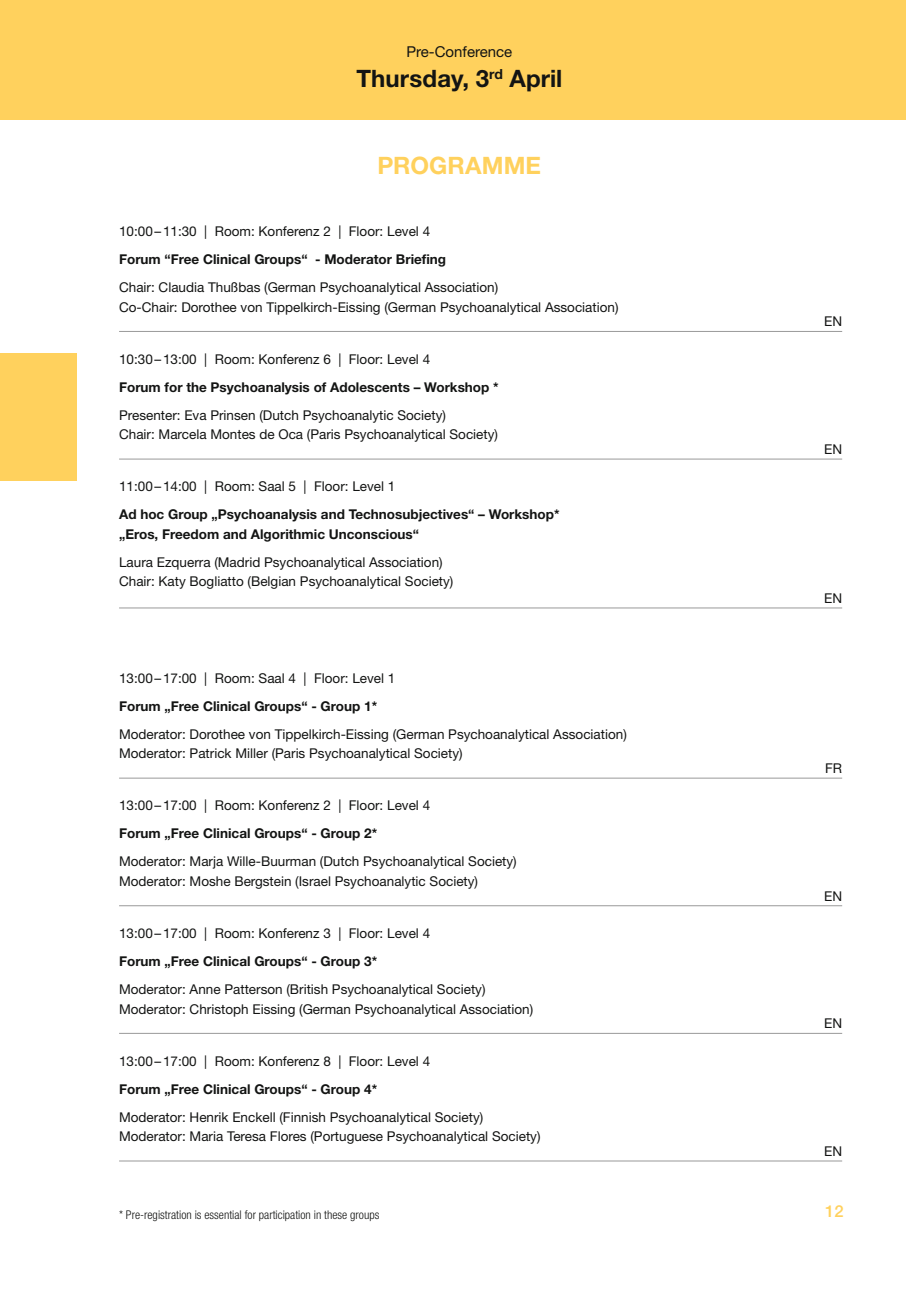
<style>
.page{position:relative;width:906px;height:1289px;background:#fff}
.page>*{position:absolute;margin:0;border:0;box-sizing:border-box;transform-origin:0 0}
.t1{font:700 24px "Helvetica Neue";letter-spacing:.005em;color:#131413}
.t2{font:700 24px "Helvetica Neue";letter-spacing:.005em;color:#ffd15d}
.t3{font:500 16.5px "Helvetica Neue";color:#ffd15d}
.t4{font:15px "Helvetica Neue";color:#131413}
.t5{font:13.5px/19.5px "Helvetica Neue";color:#131413}
.t6{font:700 13.5px/19.5px "Helvetica Neue";color:#131413}
.t7{font:300 condensed 12px "Helvetica Neue";color:#131413}
</style>
<div class="page">
<div style="left:0;top:0;width:906px;height:119px;background:#ffd15d"></div>
<div style="left:0;top:353px;width:77px;height:127px;background:#ffd15d"></div>
<hr style="left:119px;top:607px;width:723px;height:1px;background:#999">
<hr style="left:119px;top:777px;width:723px;height:1px;background:#999">
<hr style="left:119px;top:905px;width:723px;height:1px;background:#999">
<hr style="left:119px;top:1032px;width:723px;height:1px;background:#999">
<hr style="left:119px;top:1160px;width:723px;height:1px;background:#999">
<hr style="left:119px;top:331px;width:723px;height:1px;background:#999">
<hr style="left:119px;top:458px;width:723px;height:1px;background:#999">
<p class="t4" style="left:406px;top:43px;width:107px">Pre-Conference</p>
<h1 class="t1" style="left:356px;top:64px;width:208px">Thursday, 3<sup>rd</sup> April</h1>
<h1 class="t2" style="left:377px;top:151px;width:165px">PROGRAMME</h1>
<p class="t5" style="left:119px;top:221px;width:312px">10:00–11:30 | Room: Konferenz 2 | Floor: Level 4</p>
<p class="t6" style="left:119px;top:249px;width:328px">Forum “Free Clinical Groups“ - Moderator Briefing</p>
<p class="t5" style="left:119px;top:277px;width:501px">Chair: Claudia Thußbas (German Psychoanalytical Association)<br>Co-Chair: Dorothee von Tippelkirch-Eissing (German Psychoanalytical Association)</p>
<p class="t5" style="left:119px;top:349px;width:312px">10:30–13:00 | Room: Konferenz 6 | Floor: Level 4</p>
<p class="t6" style="left:119px;top:377px;width:381px">Forum for the Psychoanalysis of Adolescents – Workshop *</p>
<p class="t5" style="left:119px;top:405px;width:380px">Presenter: Eva Prinsen (Dutch Psychoanalytic Society)<br>Chair: Marcela Montes de Oca (Paris Psychoanalytical Society)</p>
<p class="t5" style="left:119px;top:476px;width:278px">11:00–14:00 | Room: Saal 5 | Floor: Level 1</p>
<p class="t6" style="left:119px;top:504px;width:442px">Ad hoc Group „Psychoanalysis and Technosubjectives“ – Workshop* „Eros, Freedom and Algorithmic Unconscious“</p>
<p class="t5" style="left:119px;top:552px;width:336px">Laura Ezquerra (Madrid Psychoanalytical Association)<br>Chair: Katy Bogliatto (Belgian Psychoanalytical Society)</p>
<p class="t5" style="left:119px;top:668px;width:278px">13:00–17:00 | Room: Saal 4 | Floor: Level 1</p>
<p class="t6" style="left:119px;top:696px;width:259px">Forum „Free Clinical Groups“ - Group 1*</p>
<p class="t5" style="left:119px;top:724px;width:509px">Moderator: Dorothee von Tippelkirch-Eissing (German Psychoanalytical Association)<br>Moderator: Patrick Miller (Paris Psychoanalytical Society)</p>
<p class="t5" style="left:119px;top:795px;width:312px">13:00–17:00 | Room: Konferenz 2 | Floor: Level 4</p>
<p class="t6" style="left:119px;top:823px;width:259px">Forum „Free Clinical Groups“ - Group 2*</p>
<p class="t5" style="left:119px;top:851px;width:399px">Moderator: Marja Wille-Buurman (Dutch Psychoanalytical Society)<br>Moderator: Moshe Bergstein (Israel Psychoanalytic Society)</p>
<p class="t5" style="left:119px;top:923px;width:312px">13:00–17:00 | Room: Konferenz 3 | Floor: Level 4</p>
<p class="t6" style="left:119px;top:951px;width:259px">Forum „Free Clinical Groups“ - Group 3*</p>
<p class="t5" style="left:119px;top:979px;width:416px">Moderator: Anne Patterson (British Psychoanalytical Society)<br>Moderator: Christoph Eissing (German Psychoanalytical Association)</p>
<p class="t5" style="left:119px;top:1050px;width:312px">13:00–17:00 | Room: Konferenz 8 | Floor: Level 4</p>
<p class="t6" style="left:119px;top:1078px;width:259px">Forum „Free Clinical Groups“ - Group 4*</p>
<p class="t5" style="left:119px;top:1106px;width:423px">Moderator: Henrik Enckell (Finnish Psychoanalytical Society)<br>Moderator: Maria Teresa Flores (Portuguese Psychoanalytical Society)</p>
<p class="t5" style="left:824px;top:311px;width:19px">EN</p>
<p class="t5" style="left:824px;top:439px;width:19px">EN</p>
<p class="t5" style="left:824px;top:588px;width:19px">EN</p>
<p class="t5" style="left:825px;top:758px;width:18px">FR</p>
<p class="t5" style="left:824px;top:885px;width:19px">EN</p>
<p class="t5" style="left:824px;top:1013px;width:19px">EN</p>
<p class="t5" style="left:824px;top:1141px;width:19px">EN</p>
<p class="t7" style="left:119px;top:1208px;width:262px">* Pre-registration is essential for participation in these groups</p>
<p class="t3" style="left:825px;top:1200px;width:20px">12</p>
</div>
